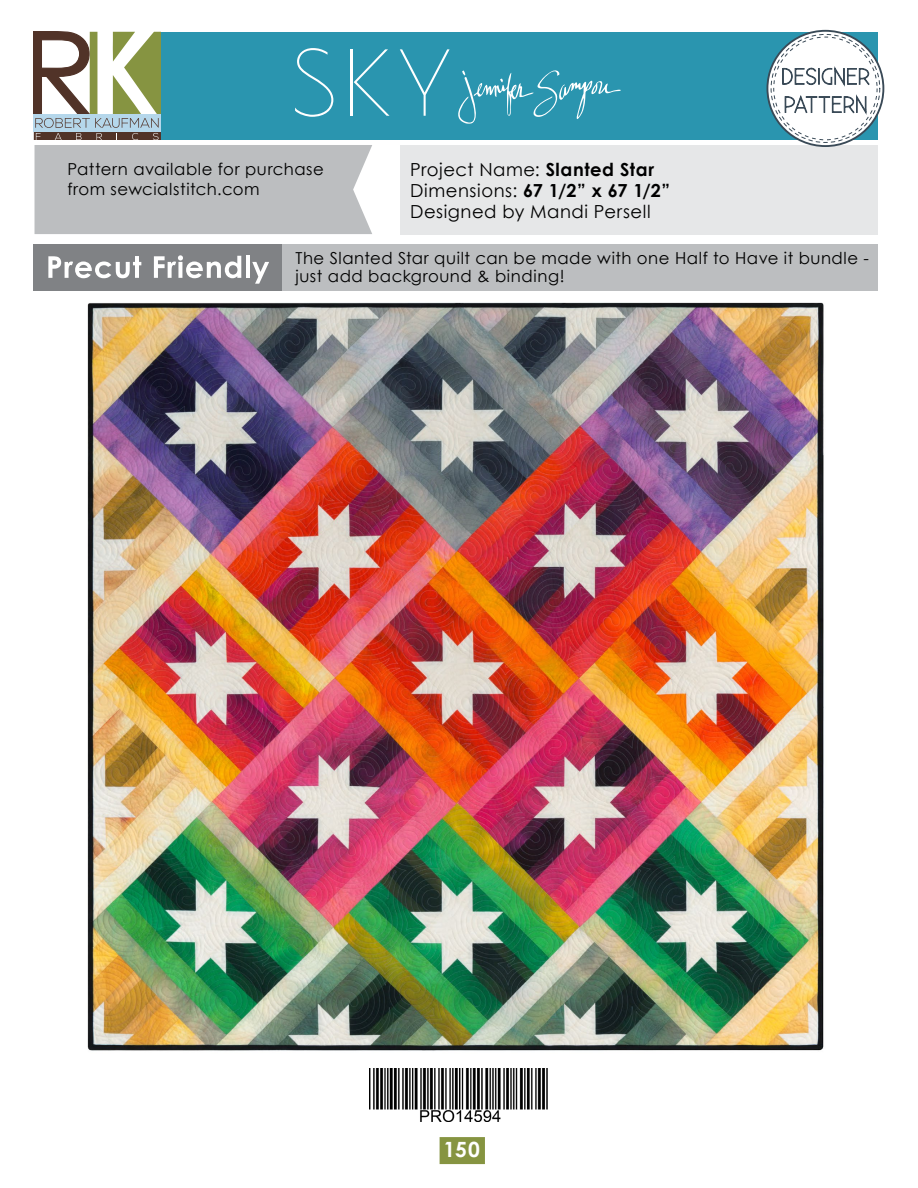
<style>
.page{position:relative;width:918px;height:1188px;background:#fff}
.page>*{position:absolute;margin:0;border:0;box-sizing:border-box;transform-origin:0 0}
.t1{font:700 21px "Century Gothic";color:#fff}
.t2{font:18px/21px "Century Gothic";letter-spacing:.03em;color:#000}
.t3{font:16.5px/19.8px "Century Gothic";letter-spacing:.03em;color:#000}
.s1{font-weight:700}
</style>
<div class="page">
<div style="left:440px;top:1137px;width:45px;height:27px;background:#869441"></div>
<img style="left:369px;top:1068px;width:179px;height:54px">
<img style="left:87px;top:302px;width:737px;height:749px">
<div style="left:35px;top:145px;width:337px;height:89px;background:#bcbec0"></div>
<div style="left:400px;top:145px;width:478px;height:89px;background:#e6e7e8"></div>
<div style="left:34px;top:245px;width:844px;height:46px;background:#bcbec0"></div>
<div style="left:34px;top:245px;width:248px;height:46px;background:#808285"></div>
<svg style="left:48px;top:256px;width:93px;height:22px"></svg>
<svg style="left:154px;top:255px;width:87px;height:23px"></svg>
<hr style="left:246px;top:256px;width:4px;height:22px;background:#fff">
<svg style="left:252px;top:262px;width:17px;height:22px"></svg>
<div style="left:153px;top:32px;width:725px;height:107px;background:#2a95af"></div>
<svg style="left:34px;top:32px;width:126px;height:107px"></svg>
<svg style="left:767px;top:31px;width:116px;height:115px"></svg>
<div style="left:767px;top:30px;width:117px;height:117px;border:2px solid #3a4a57;border-radius:50%"></div>
<svg style="left:771px;top:34px;width:109px;height:108px"></svg>
<div style="left:774px;top:37px;width:103px;height:103px;background:#fff;border-radius:50%"></div>
<svg style="left:782px;top:66px;width:88px;height:51px"></svg>
<svg style="left:295px;top:48px;width:38px;height:69px"></svg>
<hr style="left:350px;top:49px;width:2px;height:67px;background:#fff">
<svg style="left:354px;top:49px;width:36px;height:67px"></svg>
<svg style="left:400px;top:49px;width:50px;height:67px"></svg>
<svg style="left:458px;top:70px;width:163px;height:54px"></svg>
<p class="t3" style="left:67px;top:159px;width:258px">Pattern available for purchase from sewcialstitch.com</p>
<p class="t2" style="left:410px;top:159px;width:262px">Project Name: <span class="s1">Slanted Star<br></span>Dimensions: <span class="s1">67 1/2” x 67 1/2”<br></span>Designed by Mandi Persell</p>
<p class="t3" style="left:295px;top:249px;width:575px;line-height:18px">The Slanted Star quilt can be made with one Half to Have it bundle - just add background &amp; binding!</p>
<p class="t1" style="left:443px;top:1134px;width:38px">150</p>
</div>
